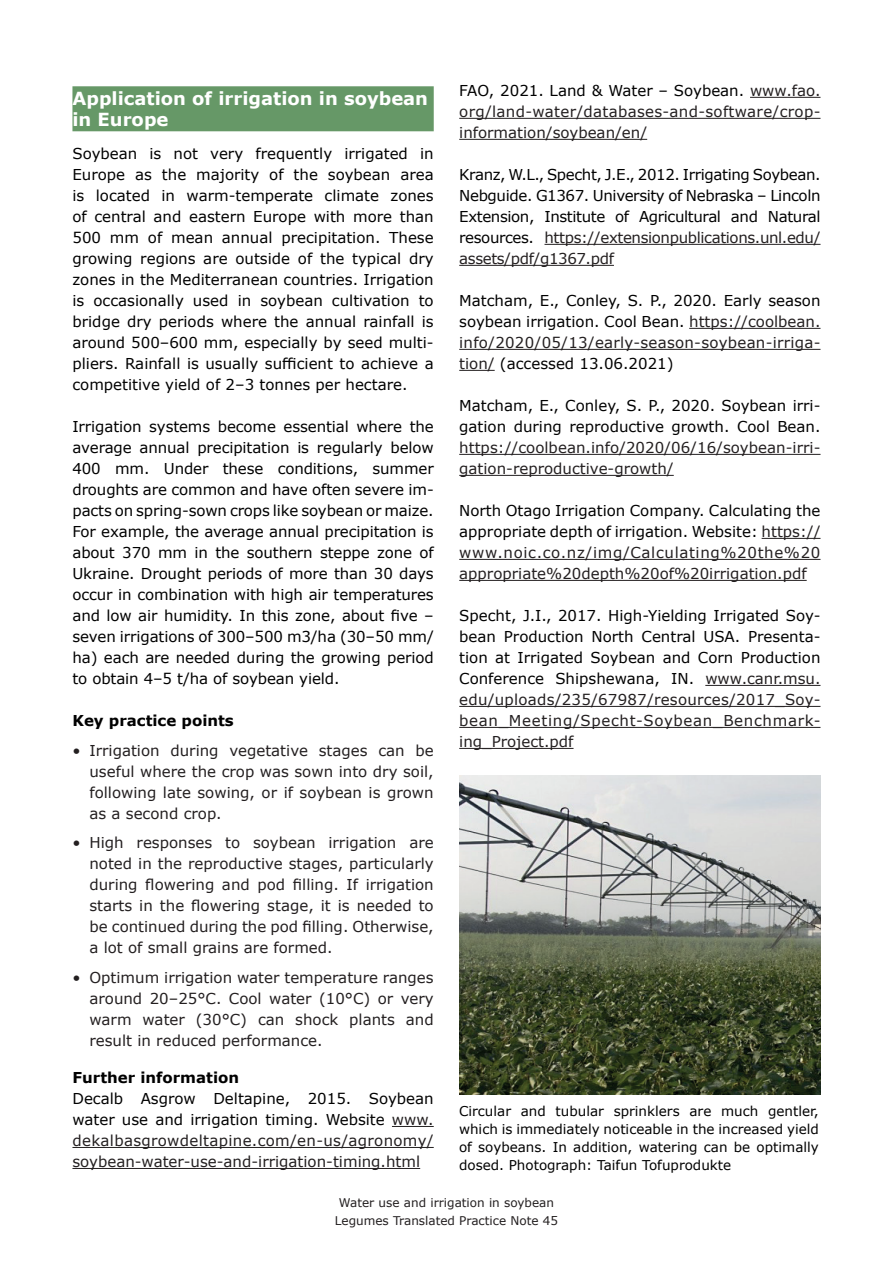
<style>
.page{position:relative;width:893px;height:1263px;background:#fff}
.page>*{position:absolute;margin:0;border:0;box-sizing:border-box;transform-origin:0 0}
.t1{font:700 18px/21px "Verdana";color:#fff}
.t2{font:15px/21px "Verdana";color:#000;text-align:justify}
.t3{font:15px/21px "Verdana";color:#231f20;text-align:justify}
.t4{font:700 15px "Verdana";color:#000}
.t5{font:13.5px/18px "Verdana";color:#000;text-align:justify}
.t6{font:12px/18px "Verdana";color:#231f20;text-align:center}
.s1{color:#000}
.s2{color:#231f20}
</style>
<div class="page">
<div style="left:72px;top:86px;width:362px;height:45px;background:#669867"></div>
<hr style="left:392px;top:1126px;width:42px;height:1px;background:#231f20">
<hr style="left:72px;top:1147px;width:362px;height:1px;background:#231f20">
<hr style="left:72px;top:1168px;width:348px;height:1px;background:#231f20">
<hr style="left:750px;top:97px;width:70px;height:1px;background:#231f20">
<hr style="left:459px;top:118px;width:361px;height:1px;background:#231f20">
<hr style="left:459px;top:139px;width:188px;height:1px;background:#231f20">
<hr style="left:544px;top:244px;width:276px;height:1px;background:#231f20">
<hr style="left:459px;top:265px;width:155px;height:1px;background:#231f20">
<hr style="left:689px;top:328px;width:131px;height:1px;background:#231f20">
<hr style="left:459px;top:349px;width:361px;height:1px;background:#231f20">
<hr style="left:459px;top:370px;width:36px;height:1px;background:#231f20">
<hr style="left:459px;top:454px;width:361px;height:1px;background:#231f20">
<hr style="left:459px;top:475px;width:215px;height:1px;background:#231f20">
<hr style="left:762px;top:538px;width:58px;height:1px;background:#231f20">
<hr style="left:459px;top:559px;width:361px;height:1px;background:#231f20">
<hr style="left:459px;top:580px;width:348px;height:1px;background:#231f20">
<hr style="left:705px;top:685px;width:115px;height:1px;background:#231f20">
<hr style="left:459px;top:706px;width:361px;height:1px;background:#231f20">
<hr style="left:459px;top:727px;width:361px;height:1px;background:#231f20">
<hr style="left:459px;top:748px;width:114px;height:1px;background:#231f20">
<img style="left:459px;top:775px;width:361px;height:320px">
<p class="t1" style="left:72px;top:88px;width:357px">Application of irrigation in soybean in Europe</p>
<p class="t2" style="left:72px;top:143px;width:363px">Soybean is not very frequently irrigated in Europe as the majority of the soybean area is located in warm-temperate climate zones of central and eastern Europe with more than 500 mm of mean annual precipitation. These growing regions are outside of the typical dry zones in the Mediterranean countries. Irrigation is occasionally used in soybean cultivation to bridge dry periods where the annual rainfall is around 500–600 mm, especially by seed multi&shy;pliers. Rainfall is usually sufficient to achieve a competitive yield of 2–3 tonnes per hectare.</p>
<p class="t2" style="left:72px;top:416px;width:363px">Irrigation systems become essential where the average annual precipitation is regularly below 400 mm. Under these conditions, summer droughts are common and have often severe im&shy;pacts on spring-sown crops like soybean or maize.<br>For example, the average annual precipitation is about 370 mm in the southern steppe zone of Ukraine. Drought periods of more than 30 days occur in combination with high air temperatures and low air humidity. In this zone, about five – seven irrigations of 300–500 m3/ha (30–50 mm/ ha) each are needed during the growing period to obtain 4–5 t/ha of soybean yield.</p>
<p class="t4" style="left:72px;top:710px;width:163px">Key practice points</p>
<p class="t3" style="left:89px;top:739px;width:346px;text-indent:-17px">• Irrigation during vegetative stages can be useful where the crop was sown into dry soil, following late sowing, or if soybean is grown as a second crop.</p>
<p class="t3" style="left:89px;top:832px;width:346px;text-indent:-17px">• High responses to soybean irrigation are noted in the reproductive stages, particularly during flowering and pod filling. If irrigation starts in the flowering stage, it is needed to be continued during the pod filling. Otherwise, a lot of small grains are formed.</p>
<p class="t3" style="left:89px;top:966px;width:346px;text-indent:-17px">• Optimum irrigation water temperature ranges around 20–25°C. Cool water (10°C) or very warm water (30°C) can shock plants and result in reduced performance.</p>
<p class="t4" style="left:72px;top:1067px;width:168px">Further information</p>
<p class="t3" style="left:72px;top:1088px;width:363px"><span class="s1">Decalb Asgrow Deltapine, 2015. Soybean water use and irrigation timing. Website</span> www. dekalbasgrowdeltapine.com/en-us/agronomy/ soybean-water-use-and-irrigation-timing.html</p>
<p class="t3" style="left:459px;top:80px;width:363px"><span class="s1">FAO, 2021. Land &amp; Water – Soybean.</span> www.fao. org/land-water/databases-and-software/crop&shy;information/soybean/en/</p>
<p class="t2" style="left:459px;top:164px;width:363px">Kranz, W.L., Specht, J.E., 2012. Irrigating Soybean.<br>Nebguide. G1367. University of Nebraska – Lincoln Extension, Institute of Agricultural and Natural resources. <span class="s2">https://extensionpublications.unl.edu/ assets/pdf/g1367.pdf</span></p>
<p class="t2" style="left:459px;top:290px;width:363px">Matcham, E., Conley, S. P., 2020. Early season soybean irrigation. Cool Bean. <span class="s2">https://coolbean. info/2020/05/13/early-season-soybean-irriga&shy;tion/</span> (accessed 13.06.2021)</p>
<p class="t2" style="left:459px;top:395px;width:363px">Matcham, E., Conley, S. P., 2020. Soybean irri&shy;gation during reproductive growth. Cool Bean.</p>
<p class="t3" style="left:459px;top:437px;width:363px">https://coolbean.info/2020/06/16/soybean-irri&shy;gation-reproductive-growth/</p>
<p class="t3" style="left:459px;top:500px;width:363px"><span class="s1">North Otago Irrigation Company. Calculating the appropriate depth of irrigation. Website:</span> https:// www.noic.co.nz/img/Calculating%20the%20 appropriate%20depth%20of%20irrigation.pdf</p>
<p class="t2" style="left:459px;top:605px;width:363px">Specht, J.I., 2017. High-Yielding Irrigated Soy&shy;bean Production North Central USA. Presenta&shy;tion at Irrigated Soybean and Corn Production Conference Shipshewana, IN. <span class="s2">www.canr.msu. edu/uploads/235/67987/resources/2017_Soy&shy;bean_Meeting/Specht-Soybean_Benchmark&shy;ing_Project.pdf</span></p>
<p class="t5" style="left:459px;top:1102px;width:361px">Circular and tubular sprinklers are much gentler, which is immediately noticeable in the increased yield of soybeans. In addition, watering can be optimally dosed. Photograph: Taifun Tofuprodukte</p>
<p class="t6" style="left:335px;top:1194px;width:225px">Water use and irrigation in soybean<br>Legumes Translated Practice Note 45</p>
</div>
